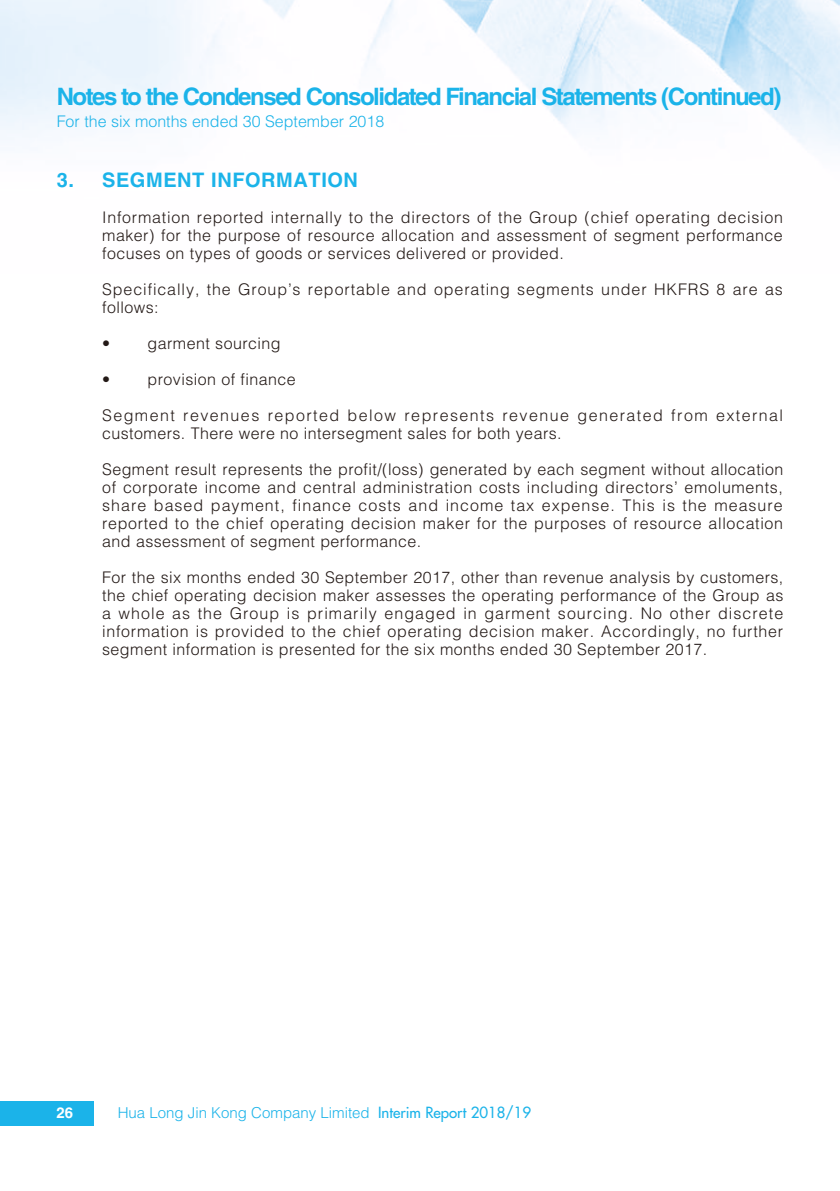
<style>
.page{position:relative;width:840px;height:1191px;background:#fff}
.page>*{position:absolute;margin:0;border:0;box-sizing:border-box;transform-origin:0 0}
.t1{font:700 24px "Helvetica LT Std";letter-spacing:-.06em;color:#1bb3e9}
.t2{font:700 20px "Helvetica LT Std";letter-spacing:.03em;color:#1bb3e9}
.t3{font:300 16px/18px "Helvetica LT Std";letter-spacing:.03em;color:#231916;text-align:justify}
.t4{font:300 16px/18px "Helvetica LT Std";letter-spacing:.09em;color:#231916}
.t5{font:300 16px/18px "Helvetica LT Std";letter-spacing:.055em;color:#231916}
.t6{font:300 16px "Helvetica LT Std";color:#1bb3e9}
.t7{font:300 15px "Helvetica LT Std";color:#1bb3e9}
.t8{font:700 15px "Helvetica LT Std";color:#fff}
.s1{font-family:"Futura Std";font-weight:500}
</style>
<div class="page">
<img style="left:0;top:0;width:838px;height:146px">
<div style="left:0;top:1100px;width:93px;height:25px;background:#1bb3e9"></div>
<h1 class="t1" style="left:57px;top:82px;width:725px">Notes to the Condensed Consolidated Financial Statements (Continued)</h1>
<p class="t6" style="left:57px;top:111px;width:329px">For the six months ended 30 September 2018</p>
<p class="t2" style="left:57px;top:167px;width:302px">3. SEGMENT INFORMATION</p>
<p class="t3" style="left:102px;top:208px;width:682px">Information reported internally to the directors of the Group (chief operating decision maker) for the purpose of resource allocation and assessment of segment performance focuses on types of goods or services delivered or provided.</p>
<p class="t5" style="left:102px;top:280px;width:682px">Specifically, the Group’s reportable and operating segments under HKFRS 8 are as follows:</p>
<p class="t3" style="left:102px;top:334px;width:180px">• garment sourcing</p>
<p class="t3" style="left:102px;top:370px;width:195px">• provision of finance</p>
<p class="t4" style="left:102px;top:406px;width:682px">Segment revenues reported below represents revenue generated from external customers. There were no intersegment sales for both years.</p>
<p class="t3" style="left:102px;top:460px;width:682px">Segment result represents the profit/(loss) generated by each segment without allocation of corporate income and central administration costs including directors’ emoluments, share based payment, finance costs and income tax expense. This is the measure reported to the chief operating decision maker for the purposes of resource allocation and assessment of segment performance.</p>
<p class="t3" style="left:102px;top:568px;width:682px">For the six months ended 30 September 2017, other than revenue analysis by customers, the chief operating decision maker assesses the operating performance of the Group as a whole as the Group is primarily engaged in garment sourcing. No other discrete information is provided to the chief operating decision maker. Accordingly, no further segment information is presented for the six months ended 30 September 2017.</p>
<p class="t8" style="left:56px;top:1104px;width:18px">26</p>
<p class="t7" style="left:118px;top:1103px;width:414px">Hua Long Jin Kong Company Limited <span class="s1">Interim Report 2018/19</span></p>
</div>
